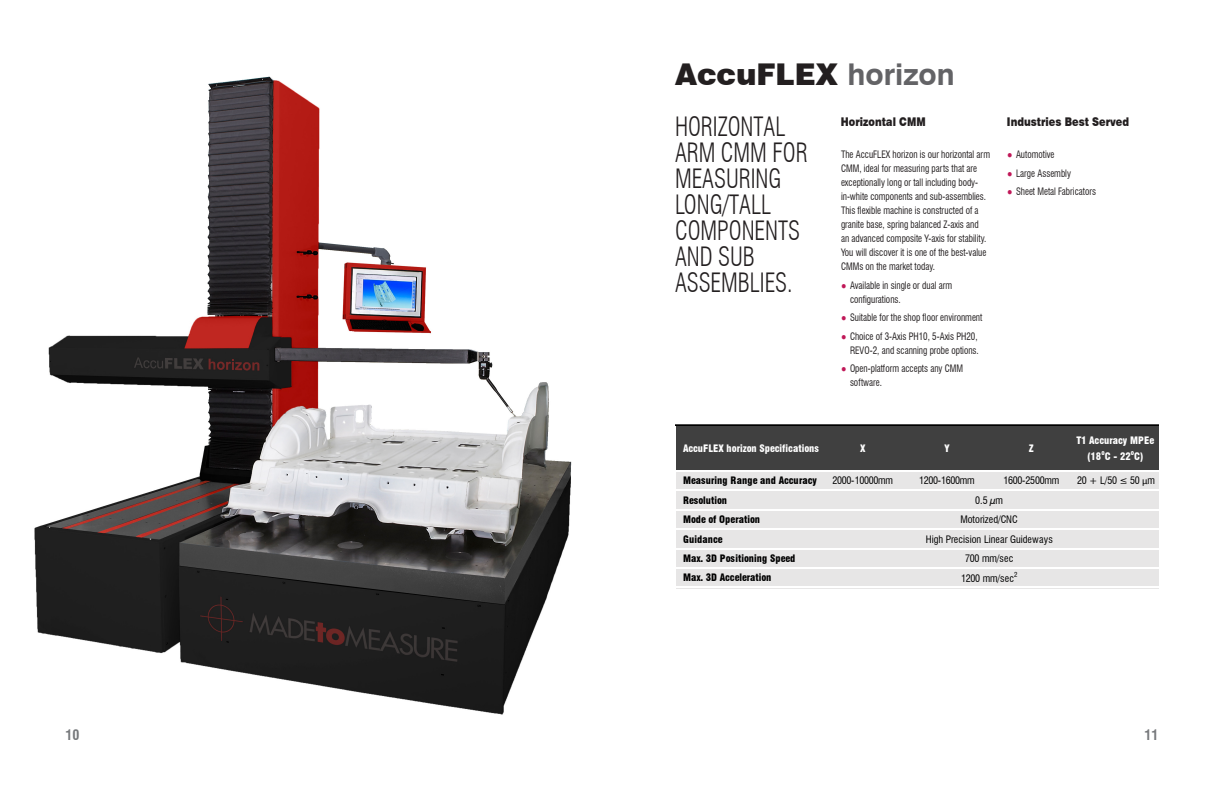
<style>
.page{position:relative;width:1224px;height:792px;background:#fff}
.page>*{position:absolute;margin:0;border:0;box-sizing:border-box;transform-origin:0 0}
.t1{font:900 30px "Swiss 721 BT";color:#231f20}
.t2{font:300 condensed 26px/26px "Swiss 721 BT";color:#231f20;scale:.9 1}
.t3{font:700 condensed 14px "Swiss 721 BT";color:#76787b}
.t4{font:900 12px "Swiss 721 BT";color:#231f20;scale:.82 1}
.t5{font:condensed 10px/14px "Swiss 721 BT";color:#231f20;scale:.9 1}
.t6{font:condensed 10px/19.4px "Swiss 721 BT";letter-spacing:-.015em;color:#000;text-align:center}
.t7{font:900 condensed 10px/19.4px "Swiss 721 BT";letter-spacing:.005em;color:#000}
.t8{font:900 condensed 10px/15.4px "Swiss 721 BT";color:#fff;text-align:center}
.t9{font:900 condensed 6.7px "Swiss 721 BT";color:#fff}
.t10{font:condensed 6.7px "Swiss 721 BT";color:#000}
.s1{font-weight:700;color:#636366}
.s2{font-family:"Arial Narrow";font-stretch:normal;color:#c01858}
.s3{font-family:"Calibri";font-stretch:normal}
</style>
<div class="page">
<img style="left:34px;top:76px;width:538px;height:639px">
<div style="left:676px;top:425px;width:482px;height:47px;background:#404040"></div>
<div style="left:676px;top:471px;width:482px;height:117px;background:#e7e6e6"></div>
<hr style="left:675px;top:425px;width:483px;height:1px;background:#000">
<hr style="left:675px;top:470px;width:483px;height:2px;background:#fff">
<hr style="left:675px;top:490px;width:483px;height:1px;background:#fff">
<hr style="left:675px;top:509px;width:483px;height:1px;background:#fff">
<hr style="left:675px;top:529px;width:483px;height:1px;background:#fff">
<hr style="left:675px;top:548px;width:483px;height:1px;background:#fff">
<hr style="left:675px;top:567px;width:483px;height:2px;background:#fff">
<hr style="left:675px;top:587px;width:483px;height:1px;background:#fff">
<p class="t1" style="left:675px;top:57px;width:281px">AccuFLEX <span class="s1">horizon</span></p>
<p class="t2" style="left:675px;top:114px;width:149px">HORIZONTAL<br>ARM CMM FOR<br>MEASURING<br>LONG/TALL<br>COMPONENTS<br>AND SUB<br>ASSEMBLIES.</p>
<p class="t4" style="left:1007px;top:114px;width:151px">Industries Best Served</p>
<p class="t4" style="left:841px;top:114px;width:105px">Horizontal CMM</p>
<p class="t5" style="left:841px;top:148px;width:167px">The AccuFLEX horizon is our horizontal arm CMM, ideal for measuring parts that are exceptionally long or tall including body&shy;in-white components and sub-assemblies.<br>This flexible machine is constructed of a granite base, spring balanced Z-axis and<br>an advanced composite Y-axis for stability.<br>You will discover it is one of the best-value CMMs on the market today.</p>
<p class="t5" style="left:850px;top:278px;width:115px;text-indent:-9px"><span class="s2">●</span> Available in single or dual arm configurations.</p>
<p class="t5" style="left:841px;top:311px;width:159px"><span class="s2">●</span> Suitable for the shop floor environment</p>
<p class="t5" style="left:841px;top:329px;width:155px;text-align:right"><span class="s2">●</span> Choice of 3-Axis PH10, 5-Axis PH20,<br>REVO-2, and scanning probe options.</p>
<p class="t5" style="left:850px;top:362px;width:127px;text-indent:-9px"><span class="s2">●</span> Open-platform accepts any CMM software.</p>
<p class="t5" style="left:1007px;top:148px;width:54px"><span class="s2">●</span> Automotive</p>
<p class="t5" style="left:1007px;top:166px;width:73px"><span class="s2">●</span> Large Assembly</p>
<p class="t5" style="left:1007px;top:185px;width:100px"><span class="s2">●</span> Sheet Metal Fabricators</p>
<p class="t8" style="left:683px;top:440px;width:137px">AccuFLEX horizon Specifications</p>
<p class="t8" style="left:860px;top:440px;width:7px">X</p>
<p class="t8" style="left:944px;top:440px;width:7px">Y</p>
<p class="t8" style="left:1029px;top:440px;width:7px">Z</p>
<p class="t8" style="left:1077px;top:433px;width:80px">T1 Accuracy MPEe (18 C - 22 C)</p>
<p class="t9" style="left:1101px;top:448px;width:5px">o</p>
<p class="t9" style="left:1131px;top:448px;width:5px">o</p>
<p class="t7" style="left:683px;top:471px;width:135px">Measuring Range and Accuracy</p>
<p class="t6" style="left:833px;top:471px;width:62px">2000-10000mm</p>
<p class="t6" style="left:919px;top:471px;width:57px">1200-1600mm</p>
<p class="t6" style="left:1003px;top:471px;width:57px">1600-2500mm</p>
<p class="t6" style="left:1077px;top:471px;width:79px">20 + L/50 ≤ 50 <span class="s3">μ</span>m</p>
<p class="t7" style="left:683px;top:490px;width:114px">Resolution<br>Mode of Operation<br>Guidance<br>Max. 3D Positioning Speed<br>Max. 3D Acceleration</p>
<p class="t6" style="left:975px;top:490px;width:29px">0.5 µm</p>
<p class="t6" style="left:926px;top:529px;width:129px">High Precision Linear Guideways<br>700 mm/sec</p>
<p class="t6" style="left:961px;top:510px;width:59px">Motorized/CNC</p>
<p class="t6" style="left:961px;top:569px;width:54px">1200 mm/sec</p>
<p class="t10" style="left:1014px;top:571px;width:5px">2</p>
<p class="t3" style="left:65px;top:726px;width:15px">10</p>
<p class="t3" style="left:1145px;top:726px;width:15px">11</p>
</div>
